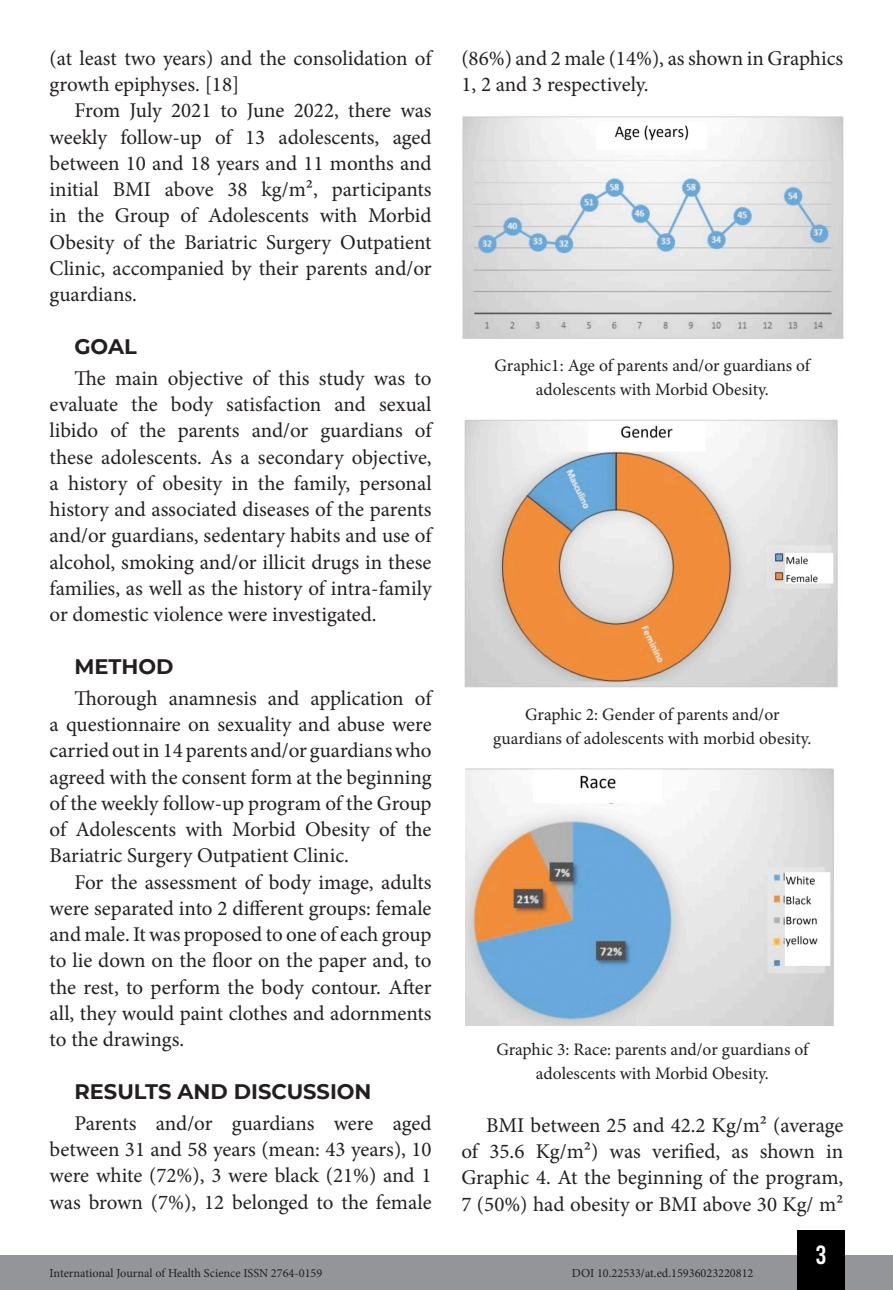
<style>
.page{position:relative;width:893px;height:1290px;background:#fff}
.page>*{position:absolute;margin:0;border:0;box-sizing:border-box;transform-origin:0 0}
.t1{font:26.25px "Bebas Kai";color:#fff}
.TXT{font:21px/26.2px "Minion Pro";color:#231f20;text-align:justify}
.TITULO{font:700 21px "Montserrat";color:#231f20}
.Info_Imagem{font:17.5px/24.5px "Minion Pro";color:#231f20;text-align:center}
.t2{font:12.25px "Minion Pro";color:#231f20}
</style>
<div class="page">
<div style="left:0;top:1255px;width:893px;height:35px;background:#939598"></div>
<div style="left:797px;top:1230px;width:48px;height:60px;background:#000"></div>
<img style="left:462px;top:116px;width:382px;height:223px">
<img style="left:464px;top:419px;width:374px;height:269px">
<img style="left:466px;top:768px;width:368px;height:257px">
<p class="TXT" style="left:50px;top:45px;width:383px">(at least two years) and the consolidation of growth epiphyses. [18]</p>
<p class="TXT" style="left:50px;top:98px;width:384px;text-indent:25px">From July 2021 to June 2022, there was weekly follow-up of 13 adolescents, aged between 10 and 18 years and 11 months and initial BMI above 38 kg/m², participants in the Group of Adolescents with Morbid Obesity of the Bariatric Surgery Outpatient Clinic, accompanied by their parents and/or guardians.</p>
<p class="TITULO" style="left:74px;top:331px;width:64px">GOAL</p>
<p class="TXT" style="left:50px;top:365px;width:384px;text-indent:25px">The main objective of this study was to evaluate the body satisfaction and sexual libido of the parents and/or guardians of these adolescents. As a secondary objective, a history of obesity in the family, personal history and associated diseases of the parents and/or guardians, sedentary habits and use of alcohol, smoking and/or illicit drugs in these families, as well as the history of intra-family or domestic violence were investigated.</p>
<p class="TITULO" style="left:74px;top:651px;width:101px">METHOD</p>
<p class="TXT" style="left:50px;top:685px;width:383px;text-indent:25px">Thorough anamnesis and application of a questionnaire on sexuality and abuse were carried out in 14 parents and/or guardians who agreed with the consent form at the beginning of the weekly follow-up program of the Group of Adolescents with Morbid Obesity of the Bariatric Surgery Outpatient Clinic.</p>
<p class="TXT" style="left:50px;top:869px;width:384px;text-indent:25px">For the assessment of body image, adults were separated into 2 different groups: female and male. It was proposed to one of each group to lie down on the floor on the paper and, to the rest, to perform the body contour. After all, they would paint clothes and adornments to the drawings.</p>
<p class="TITULO" style="left:74px;top:1076px;width:299px">RESULTS AND DISCUSSION</p>
<p class="TXT" style="left:50px;top:1110px;width:383px;text-indent:25px">Parents and/or guardians were aged between 31 and 58 years (mean: 43 years), 10 were white (72%), 3 were black (21%) and 1 was brown (7%), 12 belonged to the female</p>
<p class="TXT" style="left:461px;top:45px;width:383px">(86%) and 2 male (14%), as shown in Graphics<br>1, 2 and 3 respectively.</p>
<p class="Info_Imagem" style="left:495px;top:353px;width:317px">Graphic1: Age of parents and/or guardians of adolescents with Morbid Obesity.</p>
<p class="Info_Imagem" style="left:493px;top:702px;width:320px">Graphic 2: Gender of parents and/or guardians of adolescents with morbid obesity.</p>
<p class="Info_Imagem" style="left:496px;top:1037px;width:313px">Graphic 3: Race: parents and/or guardians of adolescents with Morbid Obesity.</p>
<p class="TXT" style="left:461px;top:1112px;width:384px;text-indent:25px">BMI between 25 and 42.2 Kg/m² (average of 35.6 Kg/m²) was verified, as shown in Graphic 4. At the beginning of the program, 7 (50%) had obesity or BMI above 30 Kg/ m²</p>
<p class="t1" style="left:816px;top:1241px;width:12px">3</p>
<p class="t2" style="left:50px;top:1265px;width:274px">International Journal of Health Science ISSN 2764-0159</p>
<p class="t2" style="left:572px;top:1265px;width:183px">DOI 10.22533/at.ed.15936023220812</p>
</div>
